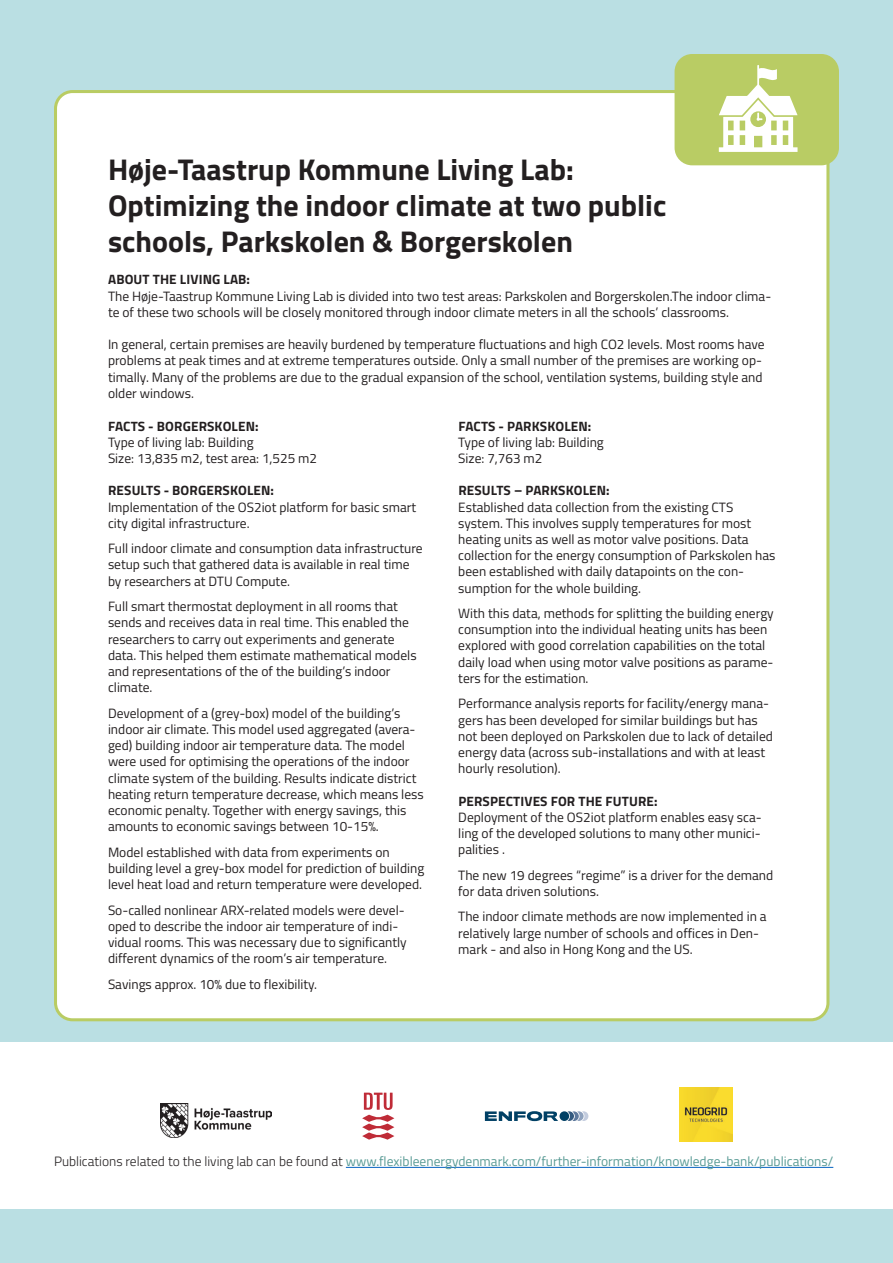
<style>
.page{position:relative;width:893px;height:1263px;background:#badfe3}
.page>*{position:absolute;margin:0;border:0;box-sizing:border-box;transform-origin:0 0}
.t1{font:700 30px/36px "Titillium Web";color:#231f20}
.t2{font:13.5px/16.2px "Titillium Web";color:#231f20}
.t3{font:13.5px "Titillium Web";color:#599b95}
.t4{font:700 13.5px "Titillium Web";letter-spacing:.01em;color:#231f20}
.s1{font-weight:300;color:#231f20}
</style>
<div class="page">
<div style="left:56px;top:92px;width:772px;height:928px;background:#fff;border-radius:17px"></div>
<div style="left:675px;top:54px;width:164px;height:111px;background:#b9cc64;border-radius:18px"></div>
<svg style="left:719px;top:65px;width:78px;height:87px"></svg>
<div style="left:0;top:1043px;width:893px;height:166px;background:#fff"></div>
<hr style="left:346px;top:1167px;width:487px;height:1px;background:#0563c1">
<svg style="left:362px;top:1093px;width:32px;height:47px"></svg>
<svg style="left:485px;top:1111px;width:73px;height:10px"></svg>
<svg style="left:568px;top:1111px;width:20px;height:10px"></svg>
<div style="left:559px;top:1111px;width:10px;height:10px;background:#004065;border-radius:50%"></div>
<img style="left:160px;top:1104px;width:112px;height:33px">
<img style="left:679px;top:1088px;width:54px;height:53px">
<p class="t1" style="left:108px;top:150px;width:467px">Høje-Taastrup Kommune Living Lab:</p>
<p class="t1" style="left:108px;top:186px;width:560px">Optimizing the indoor climate at two public schools, Parkskolen &amp; Borgerskolen</p>
<p class="t4" style="left:108px;top:269px;width:143px">ABOUT THE LIVING LAB:</p>
<p class="t2" style="left:108px;top:287px;width:665px">The Høje-Taastrup Kommune Living Lab is divided into two test areas: Parkskolen and Borgerskolen.The indoor clima&shy;te of these two schools will be closely monitored through indoor climate meters in all the schools’ classrooms.</p>
<p class="t2" style="left:108px;top:336px;width:658px">In general, certain premises are heavily burdened by temperature fluctuations and high CO2 levels. Most rooms have problems at peak times and at extreme temperatures outside. Only a small number of the premises are working op&shy;timally. Many of the problems are due to the gradual expansion of the school, ventilation systems, building style and older windows.</p>
<p class="t4" style="left:108px;top:415px;width:152px">FACTS - BORGERSKOLEN:</p>
<p class="t2" style="left:108px;top:433px;width:147px">Type of living lab: Building</p>
<p class="t2" style="left:108px;top:449px;width:211px">Size: 13,835 m2, test area: 1,525 m2</p>
<p class="t4" style="left:108px;top:480px;width:167px">RESULTS - BORGERSKOLEN:</p>
<p class="t2" style="left:108px;top:498px;width:310px">Implementation of the OS2iot platform for basic smart city digital infrastructure.</p>
<p class="t2" style="left:108px;top:540px;width:316px">Full indoor climate and consumption data infrastructure setup such that gathered data is available in real time by researchers at DTU Compute.</p>
<p class="t2" style="left:108px;top:598px;width:310px">Full smart thermostat deployment in all rooms that sends and receives data in real time. This enabled the researchers to carry out experiments and generate data. This helped them estimate mathematical models and representations of the of the building’s indoor climate.</p>
<p class="t2" style="left:108px;top:704px;width:317px">Development of a (grey-box) model of the building’s indoor air climate. This model used aggregated (avera&shy;ged) building indoor air temperature data. The model were used for optimising the operations of the indoor climate system of the building. Results indicate district heating return temperature decrease, which means less economic penalty. Together with energy savings, this amounts to economic savings between 10-15%.</p>
<p class="t2" style="left:108px;top:843px;width:318px">Model established with data from experiments on building level a grey-box model for prediction of building level heat load and return temperature were developed.</p>
<p class="t2" style="left:108px;top:901px;width:300px">So-called nonlinear ARX-related models were devel&shy;oped to describe the indoor air temperature of indi&shy;vidual rooms. This was necessary due to significantly different dynamics of the room’s air temperature.</p>
<p class="t2" style="left:108px;top:975px;width:211px">Savings approx. 10% due to flexibility.</p>
<p class="t4" style="left:458px;top:415px;width:134px">FACTS - PARKSKOLEN:</p>
<p class="t2" style="left:458px;top:433px;width:147px">Type of living lab: Building</p>
<p class="t2" style="left:458px;top:449px;width:86px">Size: 7,763 m2</p>
<p class="t4" style="left:458px;top:480px;width:153px">RESULTS – PARKSKOLEN:</p>
<p class="t2" style="left:458px;top:498px;width:319px">Established data collection from the existing CTS system. This involves supply temperatures for most heating units as well as motor valve positions. Data collection for the energy consumption of Parkskolen has been established with daily datapoints on the con&shy;sumption for the whole building.</p>
<p class="t2" style="left:458px;top:605px;width:317px">With this data, methods for splitting the building energy consumption into the individual heating units has been explored with good correlation capabilities on the total daily load when using motor valve positions as parame&shy;ters for the estimation.</p>
<p class="t2" style="left:458px;top:695px;width:316px">Performance analysis reports for facility/energy mana&shy;gers has been developed for similar buildings but has not been deployed on Parkskolen due to lack of detailed energy data (across sub-installations and with at least hourly resolution).</p>
<p class="t4" style="left:458px;top:790px;width:201px">PERSPECTIVES FOR THE FUTURE:</p>
<p class="t2" style="left:458px;top:808px;width:305px;text-align:justify">Deployment of the OS2iot platform enables easy sca&shy;ling of the developed solutions to many other munici&shy;palities .</p>
<p class="t2" style="left:458px;top:866px;width:316px">The new 19 degrees “regime” is a driver for the demand for data driven solutions.</p>
<p class="t2" style="left:458px;top:908px;width:310px">The indoor climate methods are now implemented in a relatively large number of schools and offices in Den&shy;mark - and also in Hong Kong and the US.</p>
<p class="t3" style="left:54px;top:1151px;width:781px"><span class="s1">Publications related to the living lab can be found at</span> www.flexibleenergydenmark.com/further-information/knowledge-bank/publications/</p>
</div>
